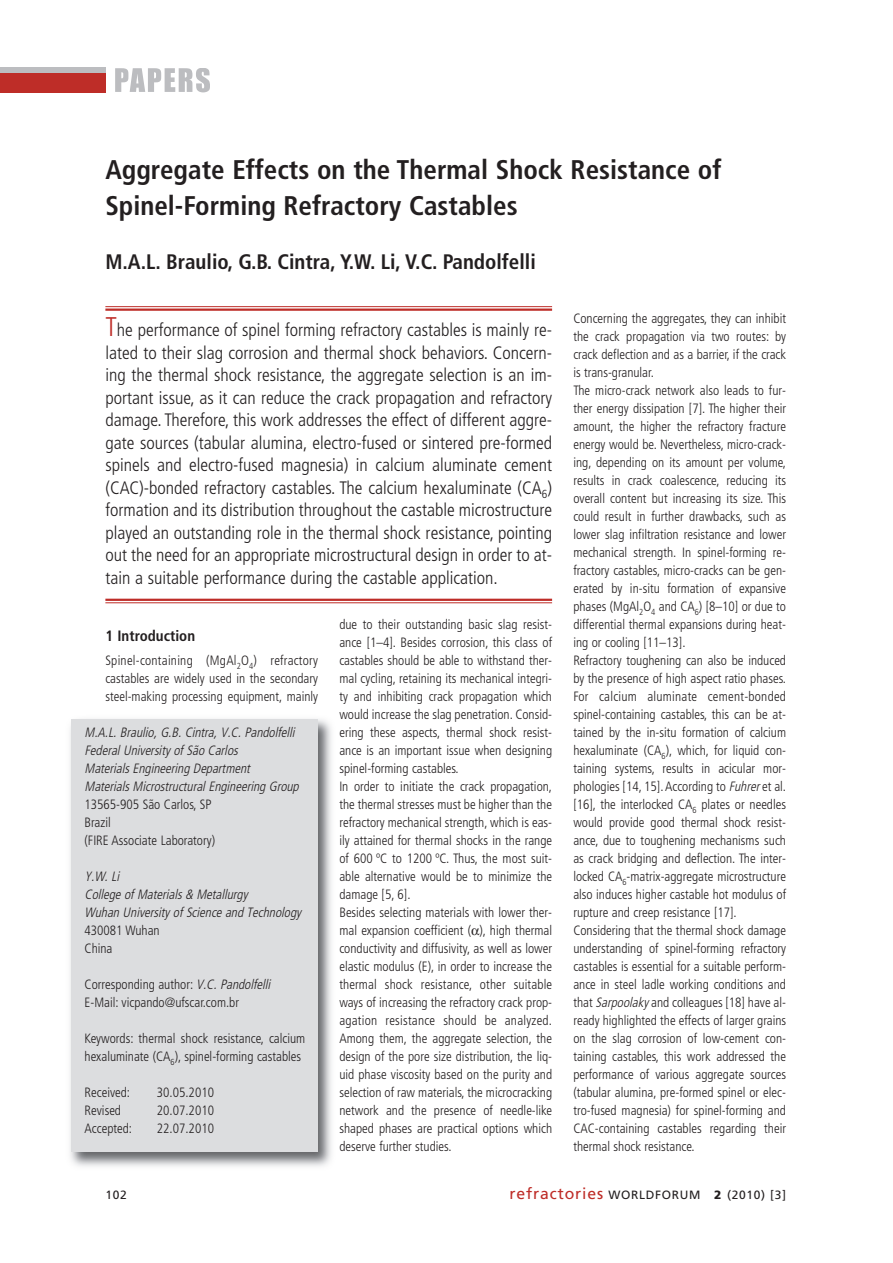
<style>
.page{position:relative;width:893px;height:1263px;background:#fff}
.page>*{position:absolute;margin:0;border:0;box-sizing:border-box;transform-origin:0 0}
.t1{font:700 condensed 27px/36px "Frutiger";color:#231f20}
.t2{font:700 condensed 21px "Frutiger";color:#231f20}
.t3{font:300 condensed 18px/22.5px "Frutiger";color:#231f20;text-align:justify}
.t4{font:700 condensed 15px "Frutiger";color:#231f20}
.t5{font:300 condensed 13.5px/18px "Frutiger";color:#231f20}
.t6{font:italic 300 condensed 13.5px/18px "Frutiger";color:#231f20}
.t7{font:12px "Frutiger";letter-spacing:.055em;color:#231f20}
.s1{font-size:27px;color:#be2d28}
.s2{font-style:italic}
.s3{font-size:15.75px;color:#be2d28}
.s4{font-weight:900}
</style>
<div class="page">
<div style="left:0;top:73px;width:105px;height:20px;background:#be2d28"></div>
<div style="left:0;top:67px;width:105px;height:6px;background:#bcbdc0"></div>
<svg style="left:115px;top:68px;width:95px;height:24px"></svg>
<hr style="left:105px;top:306px;width:447px;height:1px;background:#be2d28">
<hr style="left:105px;top:309px;width:447px;height:2px;background:#be2d28">
<hr style="left:105px;top:599px;width:447px;height:2px;background:#be2d28">
<hr style="left:105px;top:602px;width:447px;height:1px;background:#be2d28">
<img style="left:70px;top:719px;width:262px;height:448px">
<div style="left:72px;top:719px;width:246px;height:433px;background:#dcdddf"></div>
<h1 class="t1" style="left:105px;top:154px;width:617px">Aggregate Effects on the Thermal Shock Resistance of<br>Spinel-Forming Refractory Castables</h1>
<h2 class="t2" style="left:105px;top:254px;width:432px">M.A.L. Braulio, G.B. Cintra, Y.W. Li, V.C. Pandolfelli</h2>
<p class="t3" style="left:105px;top:320px;width:448px"><span class="s1">T</span>he performance of spinel forming refractory castables is mainly re&shy;lated to their slag corrosion and thermal shock behaviors. Concern&shy;ing the thermal shock resistance, the aggregate selection is an im&shy;portant issue, as it can reduce the crack propagation and refractory damage. Therefore, this work addresses the effect of different aggre&shy;gate sources (tabular alumina, electro-fused or sintered pre-formed spinels and electro-fused magnesia) in calcium aluminate cement (CAC)-bonded refractory castables. The calcium hexaluminate (CA<sub>6</sub>) formation and its distribution throughout the castable microstructure played an outstanding role in the thermal shock resistance, pointing out the need for an appropriate microstructural design in order to at&shy;tain a suitable performance during the castable application.</p>
<p class="t4" style="left:105px;top:630px;width:91px">1 Introduction</p>
<p class="t5" style="left:105px;top:653px;width:214px;text-align:justify">Spinel-containing (MgAl<sub>2</sub>O<sub>4</sub>) refractory castables are widely used in the secondary steel-making processing equipment, mainly</p>
<p class="t6" style="left:85px;top:725px;width:218px">M.A.L.Braulio,G.B.Cintra,V.C.Pandolfelli FederalUniversity of São Carlos MaterialsEngineering Department MaterialsMicrostructuralEngineering Group</p>
<p class="t5" style="left:85px;top:797px;width:132px">13565-905 São Carlos, SP<br>Brazil<br>(FIRE Associate Laboratory)</p>
<p class="t6" style="left:85px;top:869px;width:218px">Y.W.Li<br>College of Materials&amp; Metallurgy<br>Wuhan University of Science and Technology</p>
<p class="t5" style="left:85px;top:923px;width:77px">430081 Wuhan<br>China</p>
<p class="t5" style="left:85px;top:977px;width:190px">Corresponding author: <span class="s2">V.C.Pandolfelli<br></span>E-Mail: vicpando@ufscar.com.br</p>
<p class="t5" style="left:85px;top:1031px;width:222px">Keywords: thermal shock resistance, calcium hexaluminate (CA<sub>6</sub>), spinel-forming castables</p>
<p class="t5" style="left:85px;top:1085px;width:47px">Received:</p>
<p class="t5" style="left:157px;top:1085px;width:59px">30.05.2010</p>
<p class="t5" style="left:85px;top:1103px;width:38px">Revised</p>
<p class="t5" style="left:157px;top:1103px;width:59px">20.07.2010</p>
<p class="t5" style="left:85px;top:1121px;width:49px">Accepted:</p>
<p class="t5" style="left:157px;top:1121px;width:59px">22.07.2010</p>
<p class="t5" style="left:339px;top:617px;width:214px">due to their outstanding basic slag resist&shy;ance [1–4]. Besides corrosion, this class of castables should be able to withstand ther&shy;mal cycling, retaining its mechanical integri&shy;ty and inhibiting crack propagation which would increase the slag penetration. Consid&shy;ering these aspects, thermal shock resist&shy;ance is an important issue when designing spinel-forming castables.<br>In order to initiate the crack propagation, the thermal stresses must be higher than the refractory mechanical strength, which is eas&shy;ily attained for thermal shocks in the range of 600 ºC to 1200 ºC. Thus, the most suit&shy;able alternative would be to minimize the damage [5, 6].<br>Besides selecting materials with lower ther&shy;mal expansion coefficient ( ), high thermal conductivity and diffusivity, as well as lower elastic modulus (E), in order to increase the thermal shock resistance, other suitable ways of increasing the refractory crack prop&shy;agation resistance should be analyzed.<br>Among them, the aggregate selection, the design of the pore size distribution, the liq&shy;uid phase viscosity based on the purity and selection of raw materials, the microcracking network and the presence of needle-like shaped phases are practical options which deserve further studies.</p>
<p class="t5" style="left:573px;top:311px;width:214px">Concerning the aggregates, they can inhibit the crack propagation via two routes: by crack deflection and as a barrier, if the crack is trans-granular.<br>The micro-crack network also leads to fur&shy;ther energy dissipation [7]. The higher their amount, the higher the refractory fracture energy would be. Nevertheless, micro-crack&shy;ing, depending on its amount per volume, results in crack coalescence, reducing its overall content but increasing its size. This could result in further drawbacks, such as lower slag infiltration resistance and lower mechanical strength. In spinel-forming re&shy;fractory castables, micro-cracks can be gen&shy;erated by in-situ formation of expansive phases (MgAl<sub>2</sub>O<sub>4</sub> and CA<sub>6</sub>) [8–10] or due to differential thermal expansions during heat&shy;ing or cooling [11–13].<br>Refractory toughening can also be induced by the presence of high aspect ratio phases.<br>For calcium aluminate cement-bonded spinel-containing castables, this can be at&shy;tained by the in-situ formation of calcium hexaluminate (CA<sub>6</sub>), which, for liquid con&shy;taining systems, results in acicular mor&shy;phologies [14, 15]. According to <span class="s2">Fuhrer</span>et al. [16], the interlocked CA<sub>6</sub> plates or needles would provide good thermal shock resist&shy;ance, due to toughening mechanisms such as crack bridging and deflection. The inter&shy;locked CA<sub>6</sub>-matrix-aggregate microstructure also induces higher castable hot modulus of rupture and creep resistance [17].<br>Considering that the thermal shock damage understanding of spinel-forming refractory castables is essential for a suitable perform&shy;ance in steel ladle working conditions and that <span class="s2">Sarpoolaky</span> and colleagues [18] have al&shy;ready highlighted the effects of larger grains on the slag corrosion of low-cement con&shy;taining castables, this work addressed the performance of various aggregate sources (tabular alumina, pre-formed spinel or elec&shy;tro-fused magnesia) for spinel-forming and CAC-containing castables regarding their thermal shock resistance.</p>
<p class="t7" style="left:105px;top:1190px;width:23px">102</p>
<p class="t7" style="left:509px;top:1190px;width:278px"><span class="s3">refractories</span> WORLDFORUM <span class="s4">2</span> (2010) [3]</p>
</div>
